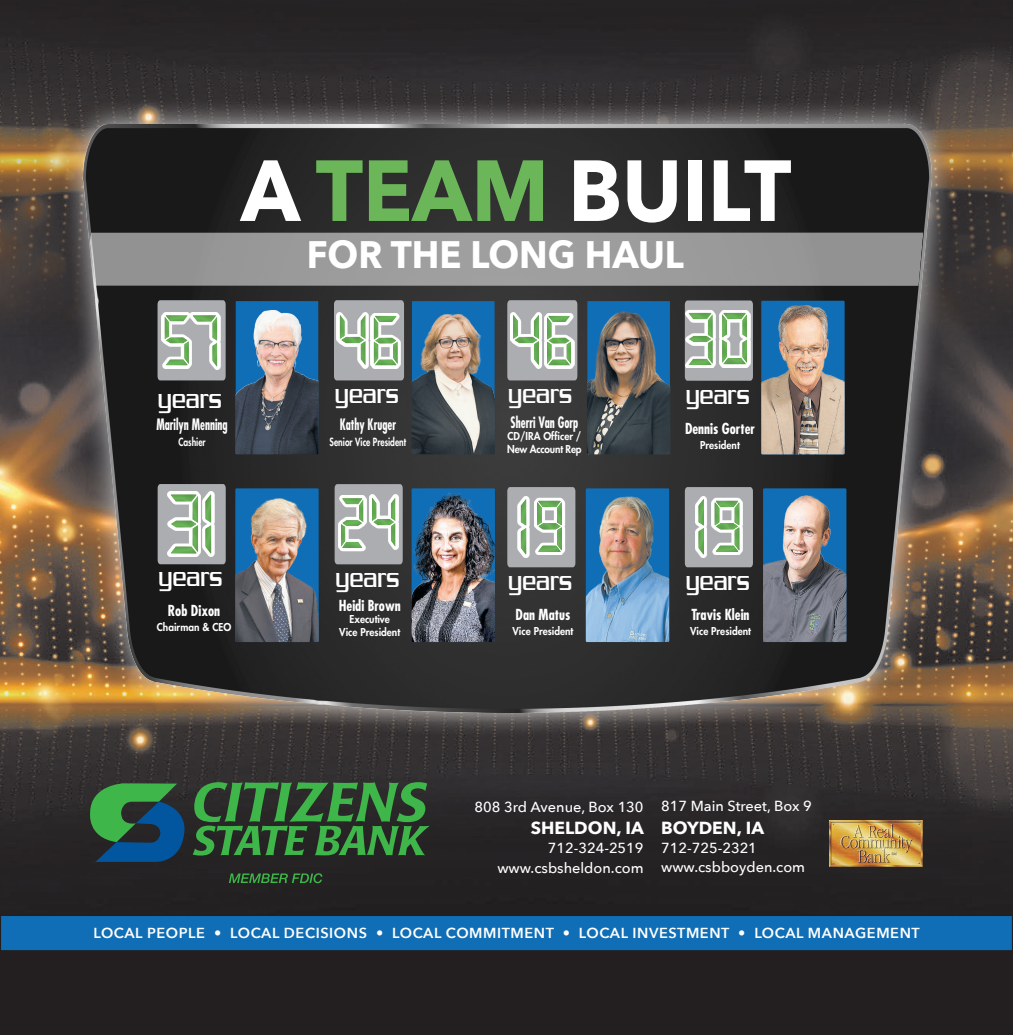
<style>
.page{position:relative;width:1013px;height:1035px;background:#fff}
.page>*{position:absolute;margin:0;border:0;box-sizing:border-box;transform-origin:0 0}
.t1{font:700 85.62px "Avenir Next";color:#fff;scale:.95 1}
.t2{font:700 38.25px "Avenir Next";color:#fff;scale:.95 1}
.t3{font:29.88px "Chaney Normal";color:#fff;scale:.78 1}
.t4{font:700 17.5px "Avenir Next";color:#fff}
.t5{font:700 condensed 15.38px "Futura";color:#fff;scale:.77 1}
.t6{font:700 condensed 14.88px "Futura";color:#fff;scale:.95 1}
.t7{font:500 14.5px/19.1px "Avenir Next";color:#fff}
.t8{font:600 14.5px "Avenir Next";letter-spacing:.04em;color:#fff}
.t9{font:800 11px "Futura";color:#fff;scale:.77 1}
.t10{font:800 10.62px/12.5px "Futura";color:#fff;text-align:center;scale:.95 1}
.t11{font:800 10.62px/12.5px "Futura";letter-spacing:-.02em;color:#fff;scale:.95 1}
.s1{color:#6cb65a}
</style>
<div class="page">
<div style="left:0;top:0;width:1012px;height:1035px;background:#231f20"></div>
<img style="left:0;top:356px;width:1012px;height:528px">
<img style="left:0;top:26px;width:1012px;height:330px">
<img style="left:829px;top:820px;width:93px;height:47px">
<svg style="left:229px;top:873px;width:93px;height:10px"></svg>
<svg style="left:253px;top:775px;width:128px;height:1px"></svg>
<svg style="left:86px;top:782px;width:344px;height:82px"></svg>
<div style="left:1px;top:915px;width:1011px;height:36px;background:#106eb6"></div>
<div style="left:0;top:915px;width:1012px;height:36px;border:1px solid #231f20"></div>
<div style="left:59px;top:99px;width:897px;height:639px;background:#fff;opacity:.75"></div>
<img style="left:84px;top:124px;width:847px;height:589px">
<div style="left:87px;top:232px;width:837px;height:82px;background:#231f20;opacity:.5"></div>
<img style="left:235px;top:488px;width:84px;height:154px">
<img style="left:761px;top:301px;width:83px;height:153px">
<div style="left:236px;top:301px;width:82px;height:153px;background:#106eb6"></div>
<img style="left:235px;top:310px;width:84px;height:144px">
<img style="left:411px;top:488px;width:84px;height:154px">
<img style="left:411px;top:301px;width:84px;height:153px">
<img style="left:586px;top:488px;width:83px;height:154px">
<img style="left:587px;top:301px;width:83px;height:153px">
<img style="left:763px;top:488px;width:83px;height:154px">
<svg style="left:334px;top:300px;width:70px;height:80px;background:#b6beb8"></svg>
<div style="left:372px;top:314px;width:26px;height:52px;background:#231f20;opacity:.35"></div>
<svg style="left:507px;top:300px;width:70px;height:80px;background:#b4bcb6"></svg>
<div style="left:545px;top:314px;width:27px;height:52px;background:#231f20;opacity:.35"></div>
<svg style="left:158px;top:484px;width:68px;height:80px;background:#b4beb5"></svg>
<div style="left:204px;top:493px;width:8px;height:61px;background:#231f20;opacity:.35"></div>
<svg style="left:685px;top:301px;width:68px;height:80px;background:#b6c0b7"></svg>
<div style="left:719px;top:311px;width:29px;height:54px;background:#231f20;opacity:.35"></div>
<svg style="left:334px;top:484px;width:69px;height:80px;background:#b3b9b5"></svg>
<div style="left:339px;top:496px;width:25px;height:53px;background:#231f20;opacity:.35"></div>
<svg style="left:685px;top:487px;width:68px;height:80px;background:#b3bcb4"></svg>
<div style="left:696px;top:497px;width:8px;height:58px;background:#231f20;opacity:.35"></div>
<svg style="left:507px;top:487px;width:68px;height:80px;background:#b1bbb3"></svg>
<div style="left:518px;top:497px;width:9px;height:58px;background:#231f20;opacity:.35"></div>
<svg style="left:157px;top:300px;width:69px;height:80px;background:#b2bbb3"></svg>
<div style="left:190px;top:313px;width:28px;height:54px;background:#231f20;opacity:.35"></div>
<h1 class="t1" style="left:241px;top:117px;width:581px">A <span class="s1">TEAM</span> BUILT</h1>
<h2 class="t2" style="left:307px;top:221px;width:398px">FOR THE LONG HAUL</h2>
<h3 class="t3" style="left:158px;top:382px;width:84px">years</h3>
<h3 class="t3" style="left:335px;top:377px;width:84px">years</h3>
<h3 class="t3" style="left:508px;top:377px;width:84px">years</h3>
<h3 class="t3" style="left:685px;top:378px;width:84px">years</h3>
<p class="t5" style="left:156px;top:415px;width:94px">Marilyn Menning</p>
<p class="t9" style="left:178px;top:434px;width:37px">Cashier</p>
<p class="t5" style="left:340px;top:415px;width:75px">Kathy Kruger</p>
<p class="t9" style="left:329px;top:434px;width:101px">Senior Vice President</p>
<p class="t5" style="left:510px;top:412px;width:89px">Sherri Van Gorp</p>
<p class="t11" style="left:507px;top:430px;width:80px">CD/IRA Officer /<br>New Account Rep</p>
<p class="t6" style="left:685px;top:419px;width:75px">Dennis Gorter</p>
<p class="t10" style="left:700px;top:439px;width:43px">President</p>
<h3 class="t3" style="left:158px;top:560px;width:84px">years</h3>
<h3 class="t3" style="left:335px;top:561px;width:84px">years</h3>
<h3 class="t3" style="left:508px;top:564px;width:84px">years</h3>
<h3 class="t3" style="left:685px;top:564px;width:84px">years</h3>
<p class="t6" style="left:168px;top:601px;width:57px">Rob Dixon</p>
<p class="t10" style="left:157px;top:621px;width:80px">Chairman &amp; CEO</p>
<p class="t6" style="left:339px;top:596px;width:67px">Heidi Brown</p>
<p class="t10" style="left:339px;top:613px;width:65px">Executive<br>Vice President</p>
<p class="t6" style="left:515px;top:605px;width:59px">Dan Matus</p>
<p class="t10" style="left:512px;top:625px;width:65px">Vice President</p>
<p class="t6" style="left:691px;top:605px;width:63px">Travis Klein</p>
<p class="t10" style="left:690px;top:625px;width:65px">Vice President</p>
<p class="t7" style="left:474px;top:797px;width:170px">808 3rd Avenue, Box 130</p>
<p class="t4" style="left:531px;top:813px;width:115px">SHELDON, IA</p>
<p class="t7" style="left:497px;top:838px;width:148px;text-align:right">712-324-2519 www.csbsheldon.com</p>
<p class="t7" style="left:661px;top:796px;width:152px">817 Main Street, Box 9</p>
<p class="t4" style="left:661px;top:812px;width:104px">BOYDEN, IA</p>
<p class="t7" style="left:661px;top:838px;width:145px">712-725-2321 www.csbboyden.com</p>
<p class="t8" style="left:93px;top:920px;width:827px">LOCAL PEOPLE • LOCAL DECISIONS • LOCAL COMMITMENT • LOCAL INVESTMENT • LOCAL MANAGEMENT</p>
</div>
